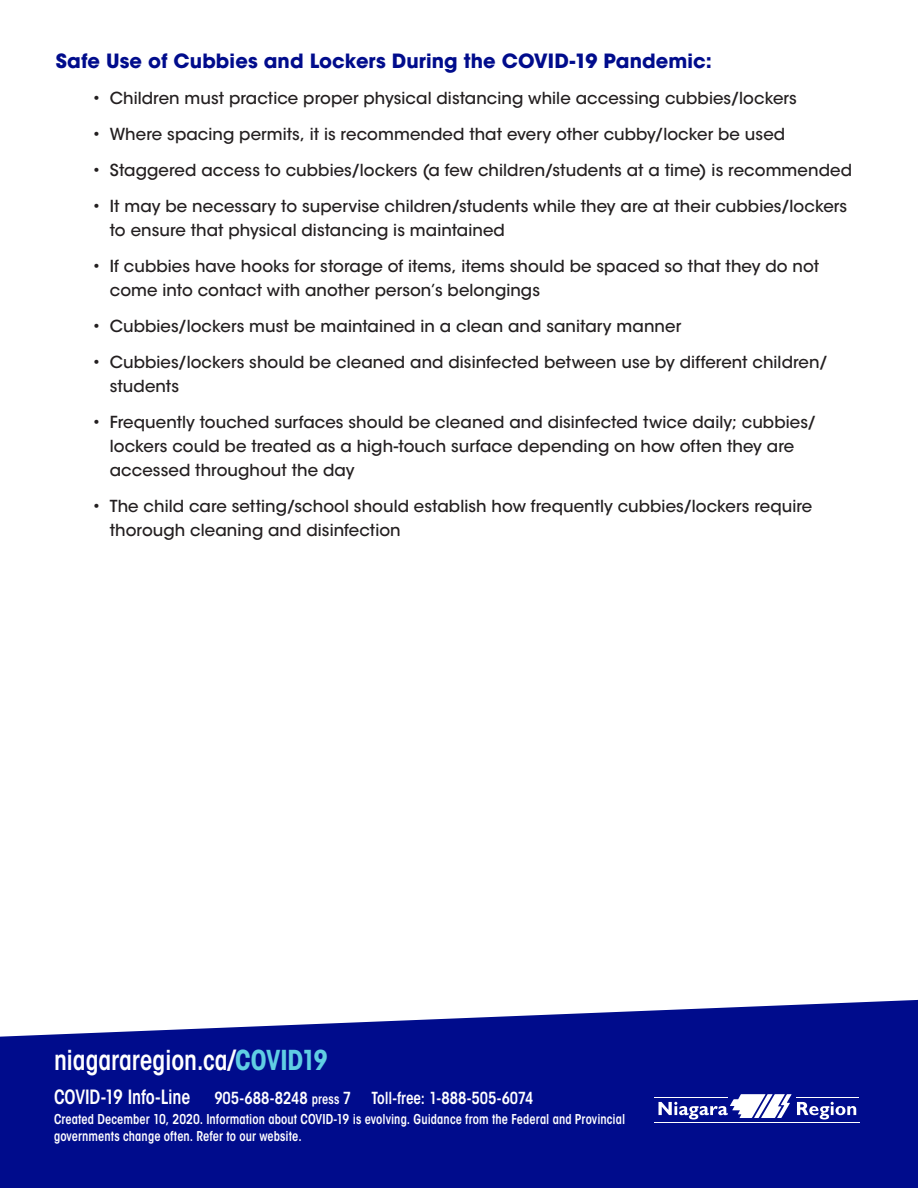
<style>
.page{position:relative;width:918px;height:1188px;background:#fff}
.page>*{position:absolute;margin:0;border:0;box-sizing:border-box;transform-origin:0 0}
.t1{font:600 condensed 27.3px "ITC Avant Garde Std";letter-spacing:-.005em;color:#fff;scale:.95 1}
.t2{font:700 19.5px "ITC Avant Garde Std";letter-spacing:.005em;color:#000c8c}
.t3{font:500 16.5px/24px "ITC Avant Garde Std";letter-spacing:.005em;color:#231f20}
.t4{font:600 condensed 16.5px "ITC Avant Garde Std";letter-spacing:-.005em;color:#fff;scale:.93 1}
.t5{font:600 condensed 13.5px/16.2px "ITC Avant Garde Std";letter-spacing:.005em;color:#fff;scale:.93 1}
.s1{font-weight:700;color:#60cee3}
.s2{font-size:19.5px}
.s3{font-size:13.5px}
</style>
<div class="page">
<svg style="left:0;top:1000px;width:918px;height:188px;background:#192497"></svg>
<svg style="left:659px;top:1094px;width:197px;height:25px"></svg>
<hr style="left:654px;top:1122px;width:206px;height:1px;background:#fff">
<hr style="left:654px;top:1097px;width:73px;height:1px;background:#fff">
<hr style="left:796px;top:1097px;width:63px;height:1px;background:#fff">
<p class="t2" style="left:56px;top:49px;width:658px">Safe Use of Cubbies and Lockers During the COVID-19 Pandemic:</p>
<p class="t3" style="left:92px;top:87px;width:707px">• Children must practice proper physical distancing while accessing cubbies/lockers</p>
<p class="t3" style="left:92px;top:123px;width:695px">• Where spacing permits, it is recommended that every other cubby/locker be used</p>
<p class="t3" style="left:92px;top:159px;width:762px">• Staggered access to cubbies/lockers (a few children/students at a time) is recommended</p>
<p class="t3" style="left:110px;top:195px;width:739px;text-indent:-18px">• It may be necessary to supervise children/students while they are at their cubbies/lockers to ensure that physical distancing is maintained</p>
<p class="t3" style="left:110px;top:255px;width:711px;text-indent:-18px">• If cubbies have hooks for storage of items, items should be spaced so that they do not come into contact with another person’s belongings</p>
<p class="t3" style="left:92px;top:315px;width:591px">• Cubbies/lockers must be maintained in a clean and sanitary manner</p>
<p class="t3" style="left:110px;top:351px;width:720px;text-indent:-18px">• Cubbies/lockers should be cleaned and disinfected between use by different children/ students</p>
<p class="t3" style="left:110px;top:411px;width:708px;text-indent:-18px">• Frequently touched surfaces should be cleaned and disinfected twice daily; cubbies/ lockers could be treated as a high-touch surface depending on how often they are accessed throughout the day</p>
<p class="t3" style="left:110px;top:495px;width:704px;text-indent:-18px">• The child care setting/school should establish how frequently cubbies/lockers require thorough cleaning and disinfection</p>
<h1 class="t1" style="left:54px;top:1043px;width:290px">niagararegion.ca/<span class="s1">COVID19</span></h1>
<p class="t4" style="left:54px;top:1087px;width:517px"><span class="s2">COVID-19 Info-Line</span> 905-688-8248 <span class="s3">press</span> 7 Toll-free: 1-888-505-6074</p>
<p class="t5" style="left:54px;top:1111px;width:616px">Created December 10, 2020. Information about COVID-19 is evolving. Guidance from the Federal and Provincial governments change often. Refer to our website.</p>
</div>
